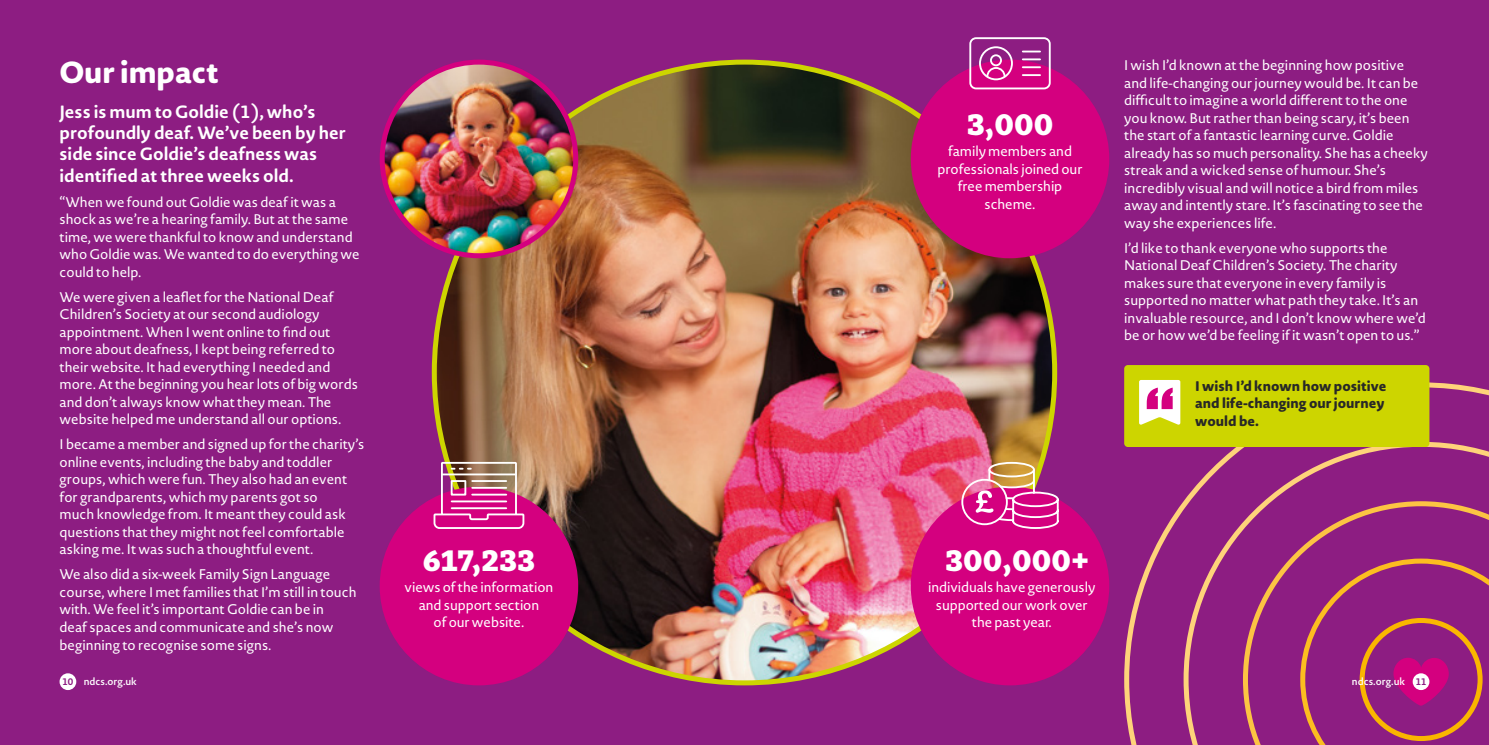
<style>
.page{position:relative;width:1489px;height:745px;background:#fff}
.page>*{position:absolute;margin:0;border:0;box-sizing:border-box;transform-origin:0 0}
.t1{font:700 30px "Tabac Slab";letter-spacing:.025em;color:#fff}
.t2{font:800 30px "Novel Sans Rd Pro";color:#fff}
.t3{font:700 17.5px/21.2px "Novel Sans Rd Pro";color:#fff}
.t4{font:13.75px/17.5px "Novel Sans Pro";color:#fff}
.t5{font:800 13.75px/17.5px "Novel Sans Rd Pro";color:#282827}
.t6{font:600 10px "Novel Sans Pro";color:#fff}
.s1{font-family:"Novel Sans Rd Pro";font-weight:700;font-size:9.38px;color:#8d1d82}
</style>
<div class="page">
<div style="left:0;top:0;width:1488px;height:744px;background:#8d1d82"></div>
<img style="left:434px;top:62px;width:620px;height:620px;border-radius:310px">
<img style="left:382px;top:62px;width:193px;height:193px;border-radius:97px">
<div style="left:379px;top:60px;width:199px;height:198px;border:5px solid #d4007f;border-radius:50%"></div>
<div style="left:379px;top:486px;width:199px;height:199px;background:#d4007f;border-radius:50%"></div>
<div style="left:910px;top:60px;width:199px;height:198px;background:#d4007f;border-radius:50%"></div>
<svg style="left:432px;top:460px;width:93px;height:69px"></svg>
<div style="left:969px;top:37px;width:81px;height:52px;border:2px solid #fff;border-radius:6px"></div>
<div style="left:989px;top:54px;width:12px;height:12px;border:2px solid #fff;border-radius:50%"></div>
<svg style="left:985px;top:66px;width:21px;height:13px"></svg>
<div style="left:979px;top:46px;width:33px;height:34px;border:2px solid #fff;border-radius:50%"></div>
<svg style="left:1022px;top:74px;width:18px;height:2px"></svg>
<svg style="left:1022px;top:66px;width:18px;height:2px"></svg>
<svg style="left:1022px;top:58px;width:18px;height:2px"></svg>
<svg style="left:1022px;top:51px;width:18px;height:1px"></svg>
<div style="left:910px;top:486px;width:199px;height:199px;background:#d4007f;border-radius:50%"></div>
<svg style="left:960px;top:460px;width:99px;height:69px"></svg>
<svg style="left:1124px;top:382px;width:364px;height:362px"></svg>
<svg style="left:1183px;top:441px;width:305px;height:303px"></svg>
<svg style="left:1242px;top:501px;width:246px;height:243px"></svg>
<svg style="left:1300px;top:558px;width:188px;height:186px"></svg>
<div style="left:1124px;top:365px;width:305px;height:81px;background:#cdd500;border-radius:4px"></div>
<svg style="left:1139px;top:380px;width:41px;height:45px;background:#f1c5cd"></svg>
<div style="left:60px;top:673px;width:16px;height:16px;background:#fff;border-radius:50%"></div>
<div style="left:1412px;top:673px;width:17px;height:16px;background:#fff;border-radius:50%"></div>
<h1 class="t2" style="left:60px;top:49px;width:161px">Our impact</h1>
<p class="t3" style="left:60px;top:100px;width:288px">Jess is mum to Goldie (1), who’s profoundly deaf. We’ve been by her side since Goldie’s deafness was identified at three weeks old.</p>
<p class="t4" style="left:60px;top:193px;width:301px">“When we found out Goldie was deaf it was a shock as we’re a hearing family. But at the same time, we were thankful to know and understand who Goldie was. We wanted to do everything we could to help.</p>
<p class="t4" style="left:60px;top:288px;width:300px">We were given a leaflet for the National Deaf Children’s Society at our second audiology appointment. When I went online to find out more about deafness, I kept being referred to their website. It had everything I needed and more. At the beginning you hear lots of big words and don’t always know what they mean. The website helped me understand all our options.</p>
<p class="t4" style="left:60px;top:435px;width:306px">I became a member and signed up for the charity’s online events, including the baby and toddler groups, which were fun. They also had an event for grandparents, which my parents got so<br>much knowledge from. It meant they could ask questions that they might not feel comfortable asking me. It was such a thoughtful event.</p>
<p class="t4" style="left:60px;top:565px;width:298px">We also did a six-week Family Sign Language course, where I met families that I’m still in touch with. We feel it’s important Goldie can be in<br>deaf spaces and communicate and she’s now beginning to recognise some signs.</p>
<h1 class="t1" style="left:423px;top:541px;width:114px">617,233</h1>
<p class="t4" style="left:404px;top:578px;width:150px;text-align:center">views of the information and support section<br>of our website.</p>
<h1 class="t1" style="left:967px;top:106px;width:87px">3,000</h1>
<p class="t4" style="left:937px;top:142px;width:147px;text-align:center">family members and professionals joined our free membership scheme.</p>
<p class="t4" style="left:1124px;top:56px;width:305px">I wish I’d known at the beginning how positive and life-changing our journey would be. It can be difficult to imagine a world different to the one you know. But rather than being scary, it’s been the start of a fantastic learning curve. Goldie already has so much personality. She has a cheeky streak and a wicked sense of humour. She’s incredibly visual and will notice a bird from miles away and intently stare. It’s fascinating to see the way she experiences life.</p>
<p class="t4" style="left:1124px;top:239px;width:303px">I’d like to thank everyone who supports the National Deaf Children’s Society. The charity makes sure that everyone in every family is supported no matter what path they take. It’s an invaluable resource, and I don’t know where we’d be or how we’d be feeling if it wasn’t open to us.”</p>
<p class="t5" style="left:1195px;top:376px;width:193px">I wish I’d known how positive and life-changing our journey would be.</p>
<h1 class="t1" style="left:945px;top:541px;width:145px">300,000+</h1>
<p class="t4" style="left:928px;top:578px;width:169px;text-align:center">individuals have generously supported our work over the past year.</p>
<p class="t6" style="left:63px;top:674px;width:76px"><span class="s1">10</span> ndcs.org.uk</p>
<p class="t6" style="left:1351px;top:674px;width:76px">ndcs.org.uk <span class="s1">11</span></p>
</div>
